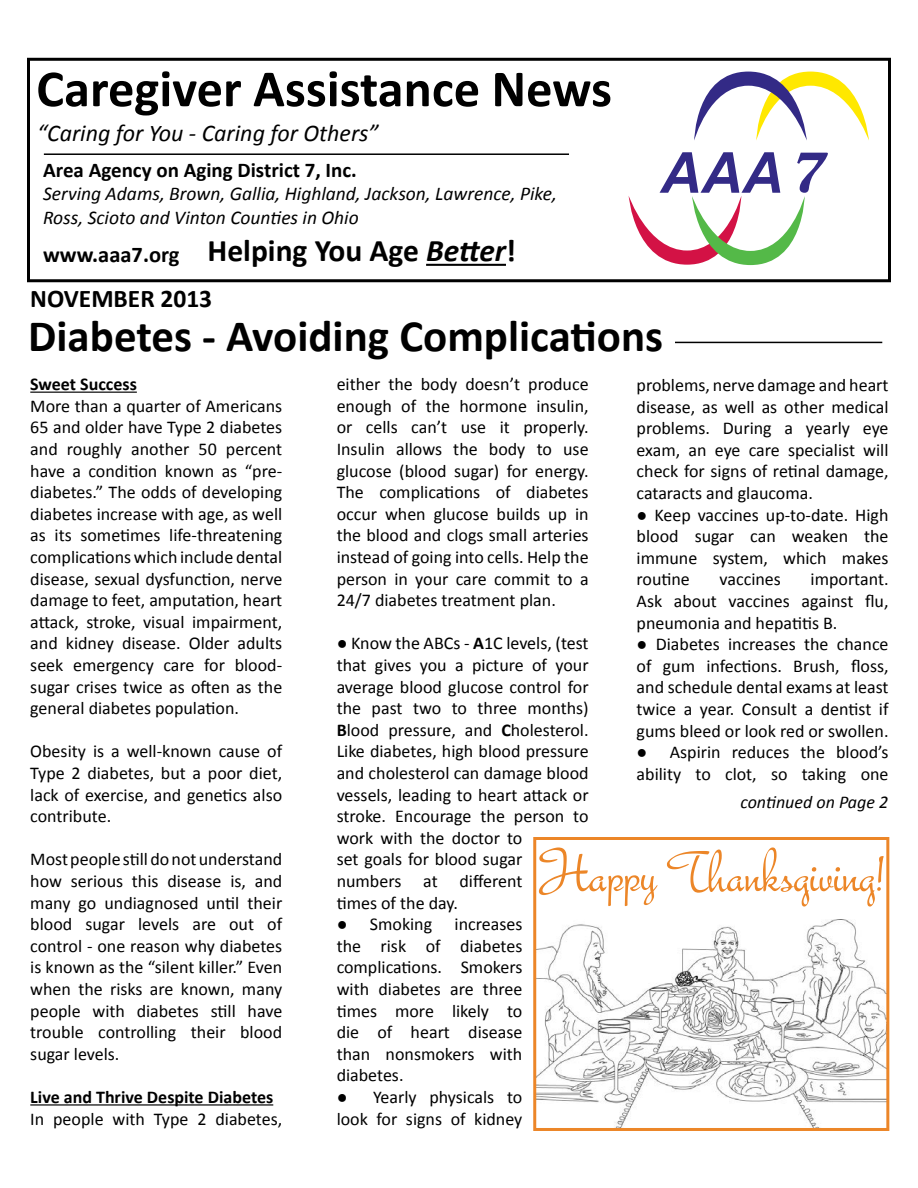
<style>
.page{position:relative;width:918px;height:1188px;background:#fff}
.page>*{position:absolute;margin:0;border:0;box-sizing:border-box;transform-origin:0 0}
.t1{font:63px "Bella Donna";color:#ec8628}
.t2{font:700 52.5px "Calibri";color:#000}
.t3{font:700 45px "Calibri";color:#000}
.t4{font:700 31.5px "Calibri";color:#000}
.t5{font:700 25.5px "Calibri";color:#000}
.t6{font:italic 24px "Calibri";color:#000}
.t7{font:700 21px "Calibri";color:#000}
.t8{font:italic 19.5px/23.4px "Calibri";color:#000}
.t9{font:18px/21.6px "Calibri";color:#000;text-align:justify}
.t10{font:700 18px "Calibri";color:#000}
.t11{font:italic 18px "Calibri";color:#000}
.s1{font-size:22.5px}
.s2{font-style:italic}
.s3{font-weight:700}
</style>
<div class="page">
<hr style="left:44px;top:153px;width:525px;height:2px;background:#000">
<div style="left:27px;top:58px;width:864px;height:224px;border:3px solid #000"></div>
<hr style="left:426px;top:264px;width:80px;height:2px;background:#000">
<svg style="left:694px;top:72px;width:175px;height:68px"></svg>
<svg style="left:629px;top:152px;width:199px;height:113px"></svg>
<hr style="left:30px;top:392px;width:107px;height:1px;background:#000">
<hr style="left:30px;top:1104px;width:243px;height:2px;background:#000">
<hr style="left:675px;top:342px;width:207px;height:1px;background:#000">
<img style="left:537px;top:919px;width:348px;height:208px">
<div style="left:533px;top:837px;width:356px;height:294px;border:3px solid #ec8628"></div>
<h2 class="t2" style="left:36px;top:55px;width:577px">Caregiver Assistance News</h2>
<h3 class="t6" style="left:37px;top:116px;width:343px">“Caring for You - Caring for Others”</h3>
<p class="t7" style="left:43px;top:157px;width:315px">Area Agency on Aging District 7, Inc.</p>
<p class="t8" style="left:43px;top:181px;width:515px">Serving Adams, Brown, Gallia, Highland, Jackson, Lawrence, Pike,<br>Ross, Scioto and Vinton Counties in Ohio</p>
<h3 class="t4" style="left:43px;top:231px;width:475px"><span class="s1">www.aaa7.org</span> Helping You Age <span class="s2">Better</span>!</h3>
<h3 class="t5" style="left:30px;top:282px;width:183px">NOVEMBER 2013</h3>
<h3 class="t3" style="left:28px;top:308px;width:636px">Diabetes - Avoiding Complications</h3>
<p class="t9" style="left:337px;top:373px;width:253px">either the body doesn’t produce enough of the hormone insulin, or cells can’t use it properly.<br>Insulin allows the body to use glucose (blood sugar) for energy.<br>The complications of diabetes occur when glucose builds up in the blood and clogs small arteries instead of going into cells. Help the person in your care commit to a 24/7 diabetes treatment plan.</p>
<p class="t9" style="left:337px;top:633px;width:254px;text-align:left">● Know the ABCs - <span class="s3">A</span>1C levels, (test that gives you a picture of your average blood glucose control for the past two to three months)<br><span class="s3">B</span>lood pressure, and <span class="s3">C</span>holesterol.<br>Like diabetes, high blood pressure and cholesterol can damage blood vessels, leading to heart attack or stroke. Encourage the person to work with the doctor to<br>set goals for blood sugar numbers at different<br>times of the day.</p>
<p class="t9" style="left:337px;top:913px;width:187px">● Smoking increases the risk of diabetes complications. Smokers with diabetes are three times more likely to die of heart disease than nonsmokers with diabetes.</p>
<p class="t9" style="left:337px;top:1086px;width:187px">● Yearly physicals to look for signs of kidney</p>
<p class="t10" style="left:30px;top:373px;width:108px">Sweet Success</p>
<p class="t9" style="left:30px;top:395px;width:254px">More than a quarter of Americans 65 and older have Type 2 diabetes and roughly another 50 percent have a condition known as “pre&shy;diabetes.” The odds of developing diabetes increase with age, as well as its sometimes life-threatening complications which include dental disease, sexual dysfunction, nerve damage to feet, amputation, heart attack, stroke, visual impairment, and kidney disease. Older adults seek emergency care for blood&shy;sugar crises twice as often as the general diabetes population.</p>
<p class="t9" style="left:30px;top:741px;width:253px">Obesity is a well-known cause of Type 2 diabetes, but a poor diet, lack of exercise, and genetics also contribute.</p>
<p class="t9" style="left:30px;top:849px;width:253px">Most people still do not understand how serious this disease is, and many go undiagnosed until their blood sugar levels are out of control - one reason why diabetes is known as the “silent killer.” Even when the risks are known, many people with diabetes still have trouble controlling their blood sugar levels.</p>
<p class="t10" style="left:30px;top:1085px;width:244px">Live and Thrive Despite Diabetes</p>
<p class="t9" style="left:30px;top:1108px;width:253px">In people with Type 2 diabetes,</p>
<p class="t9" style="left:637px;top:374px;width:254px">problems, nerve damage and heart disease, as well as other medical problems. During a yearly eye exam, an eye care specialist will check for signs of retinal damage, cataracts and glaucoma.</p>
<p class="t9" style="left:637px;top:504px;width:254px">● Keep vaccines up-to-date. High blood sugar can weaken the immune system, which makes routine</p>
<p class="t9" style="left:637px;top:569px;width:253px;text-indent:174px">important.<br>Ask about vaccines against flu, pneumonia and hepatitis B.</p>
<p class="t9" style="left:637px;top:633px;width:254px">● Diabetes increases the chance of gum infections. Brush, floss, and schedule dental exams at least twice a year. Consult a dentist if gums bleed or look red or swollen.</p>
<p class="t9" style="left:637px;top:741px;width:253px">● Aspirin reduces the blood’s ability to clot, so taking one</p>
<p class="t9" style="left:720px;top:569px;width:63px">vaccines</p>
<p class="t11" style="left:740px;top:790px;width:149px">continued on Page 2</p>
<h1 class="t1" style="left:536px;top:836px;width:349px">Happy Thanksgiving!</h1>
</div>
